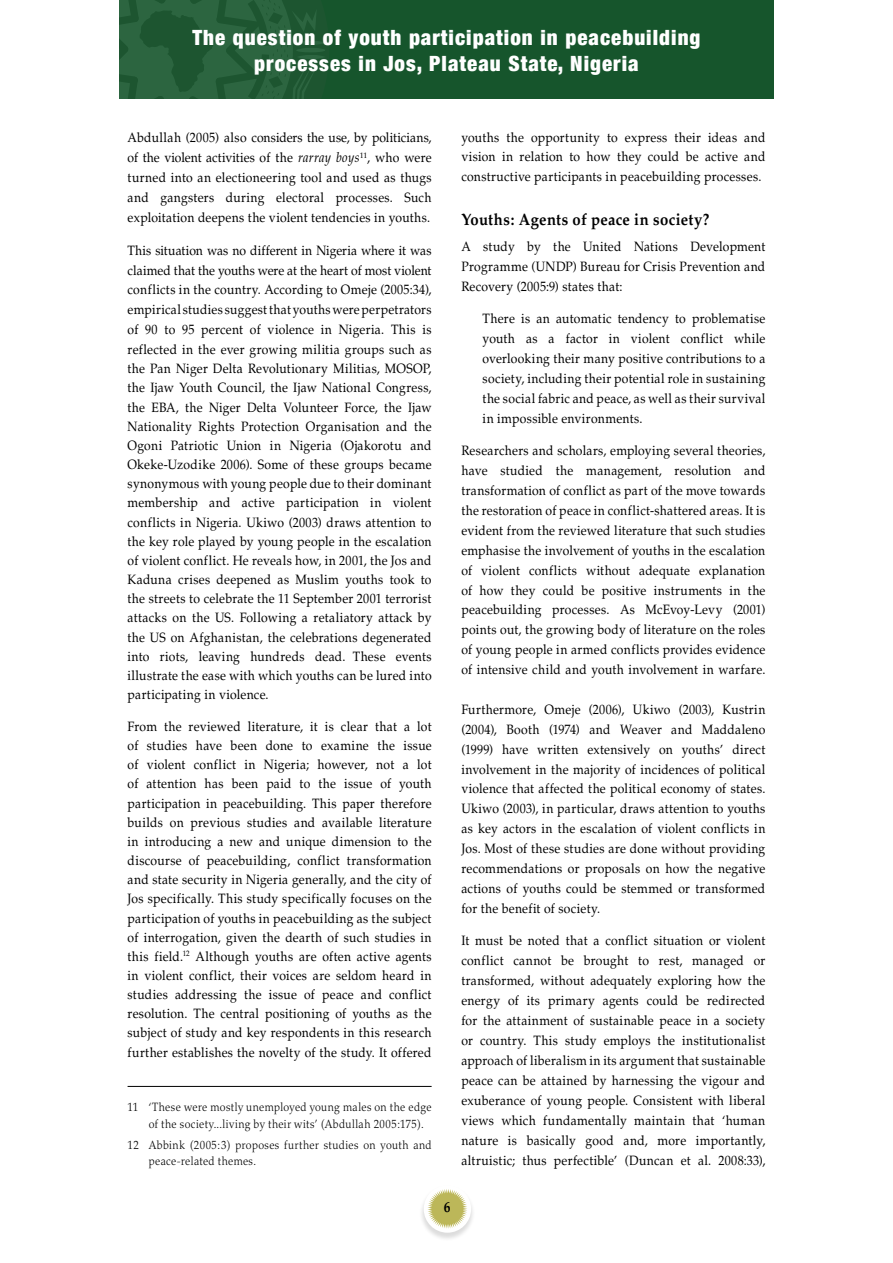
<style>
.page{position:relative;width:893px;height:1263px;background:#fff}
.page>*{position:absolute;margin:0;border:0;box-sizing:border-box;transform-origin:0 0}
.t1{font:900 condensed 21px/25.2px "Helvetica Neue";letter-spacing:.05em;color:#fff;text-align:center}
.t2{font:700 16.5px "Palatino";letter-spacing:.02em;color:#000;scale:.9 1}
.t3{font:700 15px "Palatino";color:#000;scale:.9 1}
.t4{font:13.5px/20px "Palatino";letter-spacing:.025em;color:#000;text-align:justify;scale:.9 1}
.t5{font:300 12px/16.5px "Palatino";letter-spacing:.035em;color:#000;scale:.9 1}
.s1{font-style:italic;font-size:13.8px}
</style>
<div class="page">
<div style="left:418px;top:1184px;width:57px;height:56px;background:#000;opacity:.14"></div>
<div style="left:424px;top:1185px;width:47px;height:48px;background:#fff;border-radius:50%"></div>
<svg style="left:427px;top:1189px;width:40px;height:40px"></svg>
<div style="left:119px;top:0;width:655px;height:99px;background:#16552c"></div>
<svg style="left:119px;top:0;width:206px;height:99px"></svg>
<hr style="left:128px;top:1086px;width:304px;height:1px;background:#000">
<h1 class="t1" style="left:192px;top:25px;width:510px">The question of youth participation in peacebuilding processes in Jos, Plateau State, Nigeria</h1>
<p class="t4" style="left:128px;top:128px;width:339px">Abdullah (2005) also considers the use, by politicians, of the violent activities of the <span class="s1">rarray boys</span><sup>11</sup>, who were turned into an electioneering tool and used as thugs and gangsters during electoral processes. Such exploitation deepens the violent tendencies in youths.</p>
<p class="t4" style="left:128px;top:241px;width:339px;line-height:19.4px">This situation was no different in Nigeria where it was claimed that the youths were at the heart of most violent conflicts in the country. According to Omeje (2005:34), empirical studies suggest that youths were perpetrators of 90 to 95 percent of violence in Nigeria. This is reflected in the ever growing militia groups such as the Pan Niger Delta Revolutionary Militias, MOSOP, the Ijaw Youth Council, the Ijaw National Congress, the EBA, the Niger Delta Volunteer Force, the Ijaw Nationality Rights Protection Organisation and the Ogoni Patriotic Union in Nigeria (Ojakorotu and Okeke-Uzodike 2006). Some of these groups became synonymous with young people due to their dominant membership and active participation in violent conflicts in Nigeria. Ukiwo (2003) draws attention to the key role played by young people in the escalation of violent conflict. He reveals how, in 2001, the Jos and Kaduna crises deepened as Muslim youths took to the streets to celebrate the 11 September 2001 terrorist attacks on the US. Following a retaliatory attack by the US on Afghanistan, the celebrations degenerated into riots, leaving hundreds dead. These events illustrate the ease with which youths can be lured into participating in violence.</p>
<p class="t4" style="left:128px;top:717px;width:339px;line-height:19.2px">From the reviewed literature, it is clear that a lot of studies have been done to examine the issue of violent conflict in Nigeria; however, not a lot of attention has been paid to the issue of youth participation in peacebuilding. This paper therefore builds on previous studies and available literature in introducing a new and unique dimension to the discourse of peacebuilding, conflict transformation and state security in Nigeria generally, and the city of Jos specifically. This study specifically focuses on the participation of youths in peacebuilding as the subject of interrogation, given the dearth of such studies in this field.<sup>12</sup> Although youths are often active agents in violent conflict, their voices are seldom heard in studies addressing the issue of peace and conflict resolution. The central positioning of youths as the subject of study and key respondents in this research further establishes the novelty of the study. It offered</p>
<p class="t5" style="left:149px;top:1099px;width:316px;text-indent:-21px">11 ‘These were mostly unemployed young males on the edge of the society...living by their wits’ (Abdullah 2005:175).</p>
<p class="t5" style="left:149px;top:1136px;width:316px;text-indent:-21px">12 Abbink (2005:3) proposes further studies on youth and peace-related themes.</p>
<p class="t4" style="left:461px;top:128px;width:339px;line-height:19.5px">youths the opportunity to express their ideas and vision in relation to how they could be active and constructive participants in peacebuilding processes.</p>
<p class="t2" style="left:461px;top:209px;width:277px">Youths: Agents of peace in society?</p>
<p class="t4" style="left:461px;top:237px;width:339px">A study by the United Nations Development Programme (UNDP) Bureau for Crisis Prevention and Recovery (2005:9) states that:</p>
<p class="t4" style="left:483px;top:309px;width:316px">There is an automatic tendency to problematise youth as a factor in violent conflict while overlooking their many positive contributions to a society, including their potential role in sustaining the social fabric and peace, as well as their survival in impossible environments.</p>
<p class="t4" style="left:461px;top:441px;width:339px">Researchers and scholars, employing several theories, have studied the management, resolution and transformation of conflict as part of the move towards the restoration of peace in conflict-shattered areas. It is evident from the reviewed literature that such studies emphasise the involvement of youths in the escalation of violent conflicts without adequate explanation of how they could be positive instruments in the peacebuilding processes. As McEvoy-Levy (2001) points out, the growing body of literature on the roles of young people in armed conflicts provides evidence of intensive child and youth involvement in warfare.</p>
<p class="t4" style="left:461px;top:700px;width:339px">Furthermore, Omeje (2006), Ukiwo (2003), Kustrin (2004), Booth (1974) and Weaver and Maddaleno (1999) have written extensively on youths’ direct involvement in the majority of incidences of political violence that affected the political economy of states.<br>Ukiwo (2003), in particular, draws attention to youths as key actors in the escalation of violent conflicts in Jos. Most of these studies are done without providing recommendations or proposals on how the negative actions of youths could be stemmed or transformed for the benefit of society.</p>
<p class="t4" style="left:461px;top:931px;width:339px">It must be noted that a conflict situation or violent conflict cannot be brought to rest, managed or transformed, without adequately exploring how the energy of its primary agents could be redirected for the attainment of sustainable peace in a society or country. This study employs the institutionalist approach of liberalism in its argument that sustainable peace can be attained by harnessing the vigour and exuberance of young people. Consistent with liberal views which fundamentally maintain that ‘human nature is basically good and, more importantly, altruistic; thus perfectible’ (Duncan et al. 2008:33),</p>
<p class="t3" style="left:444px;top:1198px;width:9px">6</p>
</div>
